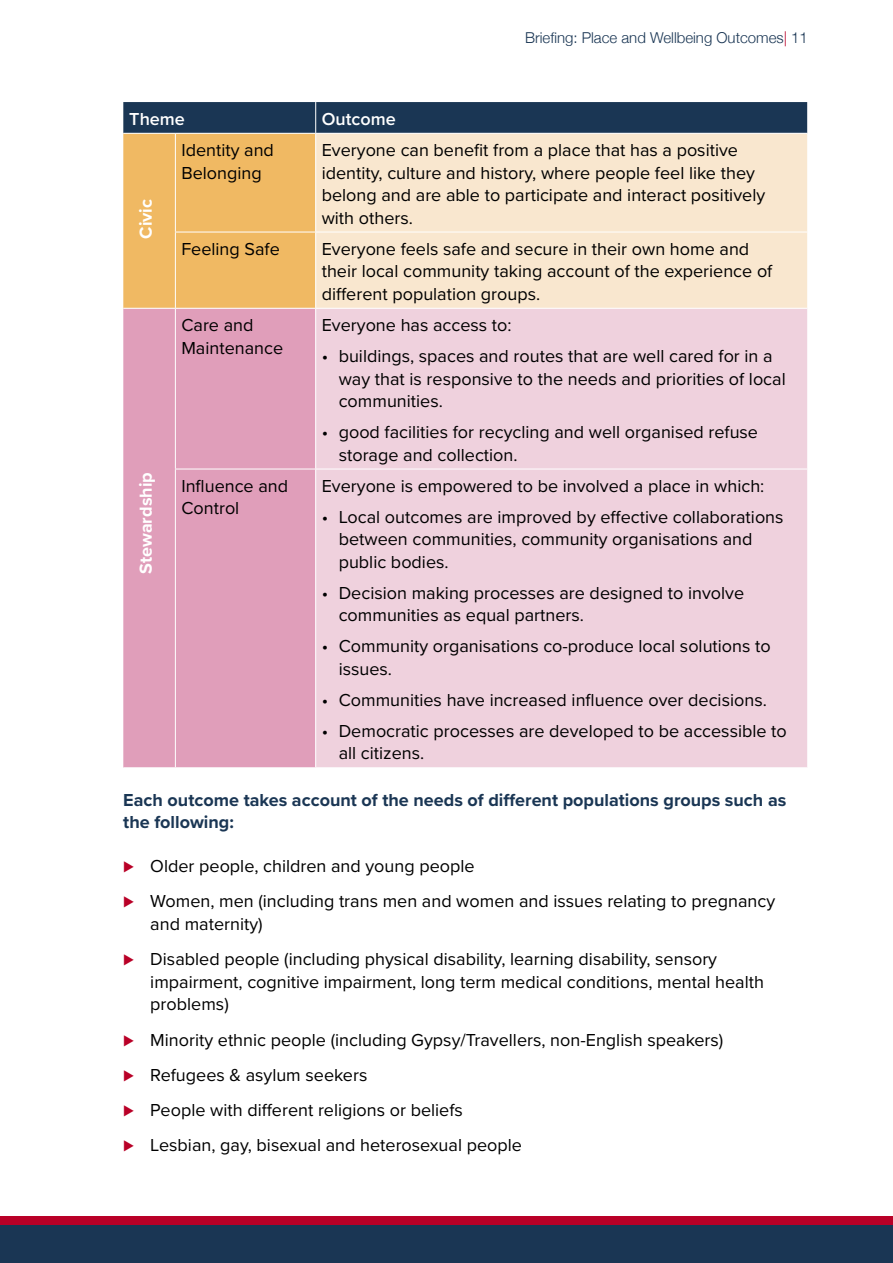
<style>
.page{position:relative;width:893px;height:1263px;background:#fff}
.page>*{position:absolute;margin:0;border:0;box-sizing:border-box;transform-origin:0 0}
.body_text{font:18px/22.5px "Proxima Nova";color:#000}
.bulleted_list{font:18px/22.5px "Proxima Nova";color:#000}
.body_text-2{font:700 18px/22.5px "Proxima Nova";color:#1a3654}
.t1{font:700 18px "Proxima Nova";color:#fff}
.body_text-3{font:600 18px "Proxima Nova";color:#fff}
.t2{font:300 15px "Helvetica Neue";color:#1a3654}
.s1{color:#b90027}
</style>
<div class="page">
<div style="left:0;top:1225px;width:893px;height:38px;background:#1a3654"></div>
<div style="left:0;top:1216px;width:893px;height:9px;background:#b90027"></div>
<svg style="left:123px;top:102px;width:684px;height:206px;background:#9d865e"></svg>
<div style="left:316px;top:134px;width:491px;height:174px;background:#f9e7cf"></div>
<div style="left:123px;top:309px;width:192px;height:458px;background:#e09eba"></div>
<div style="left:316px;top:309px;width:491px;height:458px;background:#efd1dd"></div>
<hr style="left:175px;top:134px;width:1px;height:98px;background:#fff">
<hr style="left:315px;top:134px;width:1px;height:98px;background:#fff">
<hr style="left:175px;top:232px;width:141px;height:1px;background:#fff">
<hr style="left:175px;top:232px;width:1px;height:76px;background:#fff">
<hr style="left:316px;top:232px;width:491px;height:1px;background:#fff">
<hr style="left:315px;top:232px;width:1px;height:76px;background:#fff">
<hr style="left:315px;top:102px;width:1px;height:31px;background:#fff">
<hr style="left:123px;top:133px;width:52px;height:1px;background:#fff">
<hr style="left:175px;top:133px;width:141px;height:1px;background:#fff">
<hr style="left:316px;top:133px;width:491px;height:1px;background:#fff">
<hr style="left:175px;top:309px;width:1px;height:160px;background:#fff">
<hr style="left:175px;top:469px;width:141px;height:1px;background:#fff">
<hr style="left:175px;top:469px;width:1px;height:298px;background:#fff">
<hr style="left:316px;top:469px;width:491px;height:1px;background:#fff">
<p class="t2" style="left:525px;top:26px;width:284px">Briefing: Place and Wellbeing Outcomes<span class="s1">|</span> 11</p>
<p class="body_text-3" style="left:129px;top:105px;width:57px">Theme</p>
<p class="body_text-3" style="left:322px;top:105px;width:75px">Outcome</p>
<p class="body_text" style="left:181px;top:138px;width:94px">Identity and<br>Belonging</p>
<p class="body_text" style="left:322px;top:138px;width:445px">Everyone can benefit from a place that has a positive identity, culture and history, where people feel like they belong and are able to participate and interact positively with others.</p>
<p class="body_text" style="left:181px;top:237px;width:100px">Feeling Safe</p>
<p class="body_text" style="left:322px;top:237px;width:452px">Everyone feels safe and secure in their own home and their local community taking account of the experience of different population groups.</p>
<p class="body_text" style="left:181px;top:313px;width:103px">Care and<br>Maintenance</p>
<p class="body_text" style="left:322px;top:313px;width:191px">Everyone has access to:</p>
<p class="body_text" style="left:339px;top:344px;width:448px;text-indent:-17px">• buildings, spaces and routes that are well cared for in a way that is responsive to the needs and priorities of local communities.</p>
<p class="body_text" style="left:339px;top:420px;width:421px;text-indent:-17px">• good facilities for recycling and well organised refuse storage and collection.</p>
<p class="body_text" style="left:181px;top:474px;width:108px">Influence and<br>Control</p>
<p class="body_text" style="left:322px;top:474px;width:444px">Everyone is empowered to be involved a place in which:</p>
<p class="body_text" style="left:339px;top:505px;width:446px;text-indent:-17px">• Local outcomes are improved by effective collaborations between communities, community organisations and public bodies.</p>
<p class="body_text" style="left:339px;top:581px;width:407px;text-indent:-17px">• Decision making processes are designed to involve communities as equal partners.</p>
<p class="body_text" style="left:339px;top:634px;width:434px;text-indent:-17px">• Community organisations co-produce local solutions to issues.</p>
<p class="body_text" style="left:322px;top:688px;width:447px">• Communities have increased influence over decisions.</p>
<p class="body_text" style="left:339px;top:719px;width:450px;text-indent:-17px">• Democratic processes are developed to be accessible to all citizens.</p>
<p class="body_text-2" style="left:123px;top:788px;width:665px">Each outcome takes account of the needs of different populations groups such as the following:</p>
<p class="bulleted_list" style="left:123px;top:854px;width:353px"><span class="s1">⊲</span> Older people, children and young people</p>
<p class="bulleted_list" style="left:150px;top:889px;width:626px;text-indent:-27px"><span class="s1">⊲</span> Women, men (including trans men and women and issues relating to pregnancy and maternity)</p>
<p class="bulleted_list" style="left:150px;top:947px;width:615px;text-indent:-27px"><span class="s1">⊲</span> Disabled people (including physical disability, learning disability, sensory impairment, cognitive impairment, long term medical conditions, mental health problems)</p>
<p class="bulleted_list" style="left:123px;top:1027px;width:602px"><span class="s1">⊲</span> Minority ethnic people (including Gypsy/Travellers, non-English speakers)</p>
<p class="bulleted_list" style="left:123px;top:1063px;width:246px"><span class="s1">⊲</span> Refugees &amp; asylum seekers</p>
<p class="bulleted_list" style="left:123px;top:1098px;width:341px"><span class="s1">⊲</span> People with different religions or beliefs</p>
<p class="bulleted_list" style="left:123px;top:1133px;width:400px"><span class="s1">⊲</span> Lesbian, gay, bisexual and heterosexual people</p>
<p class="t1" style="left:132px;top:239px;width:41px;rotate:-90deg">Civic</p>
<p class="t1" style="left:132px;top:574px;width:103px;rotate:-90deg">Stewardship</p>
</div>
